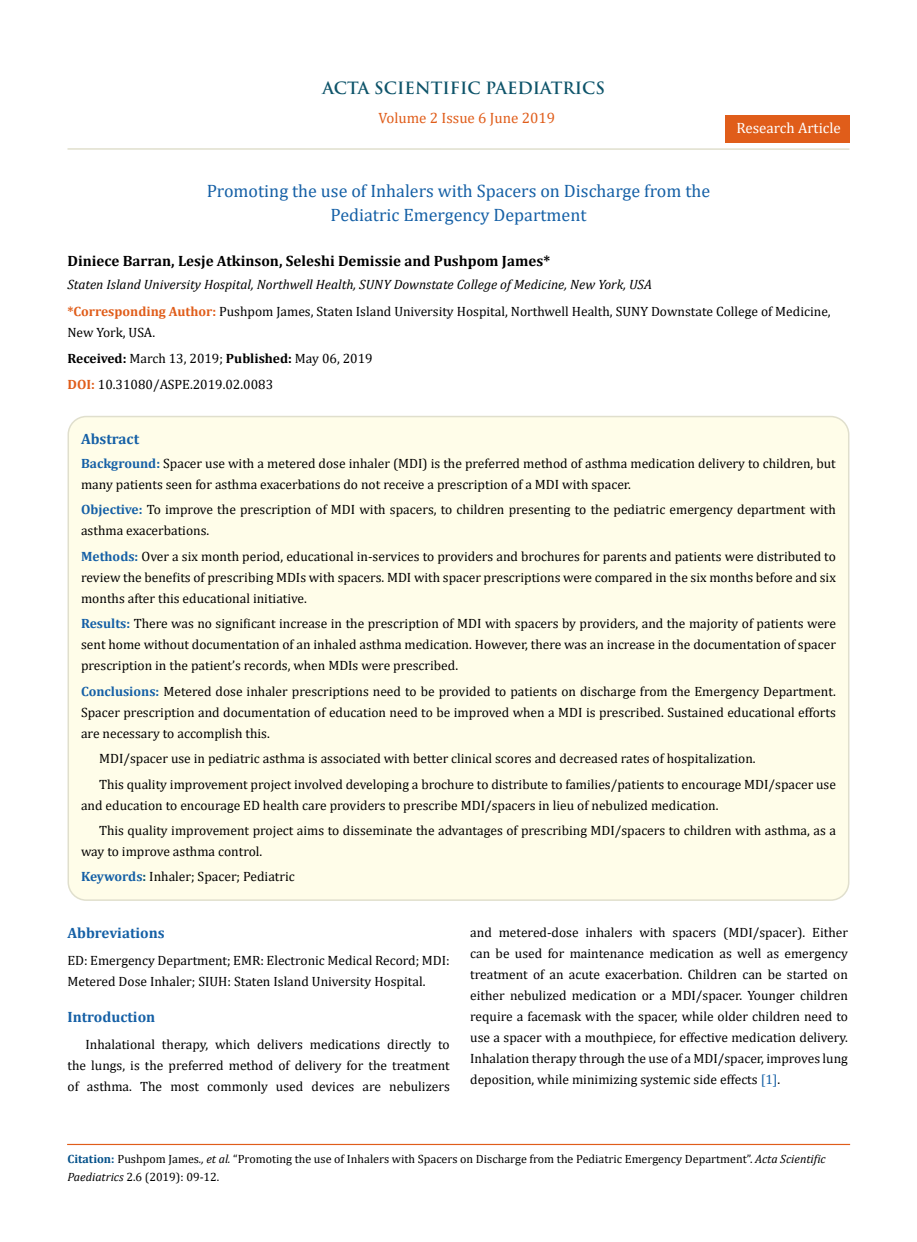
<style>
.page{position:relative;width:917px;height:1242px;background:#fff}
.page>*{position:absolute;margin:0;border:0;box-sizing:border-box;transform-origin:0 0}
.t1{font:18px/24px "Cambria";color:#1560a6;text-align:center}
.t2{font:700 16.5px "Trajan Pro";color:#0e546a}
.t3{font:700 15px "Cambria";color:#000}
.t4{font:700 15px "Cambria";color:#1560a6}
.t5{font:15px "Cambria";color:#e05d1a}
.t6{font:15px "Cambria";color:#fff}
.t7{font:13.5px/21px "Cambria";color:#000}
.t8{font:12px/18px "Cambria";color:#000}
.s1{font-style:italic}
.s2{font-weight:700;color:#e05d1a}
.s3{font-weight:700}
.s4{font-weight:700;color:#1560a6}
.s5{font-weight:700;color:#0e546a}
.s6{color:#1560a6}
.s7{font-weight:700;color:#035089}
</style>
<div class="page">
<div style="left:724px;top:115px;width:125px;height:27px;background:#e05d1a"></div>
<div style="left:68px;top:417px;width:780px;height:483px;background:#fffde9;border-radius:18px"></div>
<hr style="left:67px;top:148px;width:782px;height:2px;background:#e0dfcd">
<div style="left:67px;top:1144px;width:782px;height:1px;border:1px solid #e05d1a"></div>
<p class="t2" style="left:322px;top:77px;width:284px">ACTA SCIENTIFIC PAEDIATRICS</p>
<p class="t5" style="left:378px;top:109px;width:178px">Volume 2 Issue 6 June 2019</p>
<p class="t6" style="left:736px;top:119px;width:106px">Research Article</p>
<h1 class="t1" style="left:207px;top:178px;width:505px">Promoting the use of Inhalers with Spacers on Discharge from the<br>Pediatric Emergency Department</h1>
<p class="t3" style="left:67px;top:250px;width:484px">Diniece Barran, Lesje Atkinson, Seleshi Demissie and Pushpom James*</p>
<p class="t7" style="left:67px;top:271px;width:764px;line-height:26.8px"><span class="s1">Staten Island University Hospital, Northwell Health, SUNY Downstate College of Medicine, New York, USA<br></span><span class="s2">*Corresponding Author:</span> Pushpom James, Staten Island University Hospital, Northwell Health, SUNY Downstate College of Medicine,</p>
<p class="t7" style="left:67px;top:322px;width:89px">New York, USA.</p>
<p class="t7" style="left:67px;top:348px;width:307px"><span class="s3">Received:</span> March 13, 2019; <span class="s3">Published:</span> May 06, 2019</p>
<p class="t7" style="left:67px;top:374px;width:207px"><span class="s2">DOI:</span> 10.31080/ASPE.2019.02.0083</p>
<p class="t4" style="left:81px;top:428px;width:60px">Abstract</p>
<p class="t7" style="left:81px;top:453px;width:756px"><span class="s4">Background:</span> Spacer use with a metered dose inhaler (MDI) is the preferred method of asthma medication delivery to children, but many patients seen for asthma exacerbations do not receive a prescription of a MDI with spacer.</p>
<p class="t7" style="left:81px;top:499px;width:756px"><span class="s4">Objective:</span> To improve the prescription of MDI with spacers, to children presenting to the pediatric emergency department with asthma exacerbations.</p>
<p class="t7" style="left:81px;top:546px;width:756px;text-align:justify"><span class="s4">Methods:</span> Over a six month period, educational in-services to providers and brochures for parents and patients were distributed to review the benefits of prescribing MDIs with spacers. MDI with spacer prescriptions were compared in the six months before and six months after this educational initiative.</p>
<p class="t7" style="left:81px;top:613px;width:756px;text-align:justify"><span class="s4">Results:</span> There was no significant increase in the prescription of MDI with spacers by providers, and the majority of patients were sent home without documentation of an inhaled asthma medication. However, there was an increase in the documentation of spacer prescription in the patient’s records, when MDIs were prescribed.</p>
<p class="t7" style="left:81px;top:681px;width:756px;text-align:justify"><span class="s4">Conclusions:</span> Metered dose inhaler prescriptions need to be provided to patients on discharge from the Emergency Department.<br>Spacer prescription and documentation of education need to be improved when a MDI is prescribed. Sustained educational efforts are necessary to accomplish this.</p>
<p class="t7" style="left:99px;top:746px;width:738px;line-height:25.5px">MDI/spacer use in pediatric asthma is associated with better clinical scores and decreased rates of hospitalization.<br>This quality improvement project involved developing a brochure to distribute to families/patients to encourage MDI/spacer use</p>
<p class="t7" style="left:99px;top:793px;width:738px;line-height:25.5px;text-indent:-18px">and education to encourage ED health care providers to prescribe MDI/spacers in lieu of nebulized medication.<br>This quality improvement project aims to disseminate the advantages of prescribing MDI/spacers to children with asthma, as a</p>
<p class="t7" style="left:81px;top:841px;width:183px">way to improve asthma control.</p>
<p class="t7" style="left:81px;top:866px;width:215px"><span class="s4">Keywords</span><span class="s5">:</span> Inhaler; Spacer; Pediatric</p>
<p class="t4" style="left:67px;top:922px;width:99px">Abbreviations</p>
<p class="t7" style="left:67px;top:950px;width:384px">ED: Emergency Department; EMR: Electronic Medical Record; MDI:<br>Metered Dose Inhaler; SIUH: Staten Island University Hospital.</p>
<p class="t4" style="left:67px;top:1006px;width:89px">Introduction</p>
<p class="t7" style="left:67px;top:1034px;width:384px;text-align:justify;text-indent:18px">Inhalational therapy, which delivers medications directly to the lungs, is the preferred method of delivery for the treatment of asthma. The most commonly used devices are nebulizers</p>
<p class="t7" style="left:470px;top:922px;width:379px;text-align:justify">and metered-dose inhalers with spacers (MDI/spacer). Either can be used for maintenance medication as well as emergency treatment of an acute exacerbation. Children can be started on either nebulized medication or a MDI/spacer. Younger children require a facemask with the spacer, while older children need to use a spacer with a mouthpiece, for effective medication delivery.<br>Inhalation therapy through the use of a MDI/spacer, improves lung deposition, while minimizing systemic side effects <span class="s6">[1]</span>.</p>
<p class="t8" style="left:67px;top:1150px;width:759px"><span class="s7">Citation:</span> Pushpom James<span class="s1">., et al.</span> “Promoting the use of Inhalers with Spacers on Discharge from the Pediatric Emergency Department”. <span class="s1">Acta Scientific<br>Paediatrics</span> 2.6 (2019): 09-12.</p>
</div>
